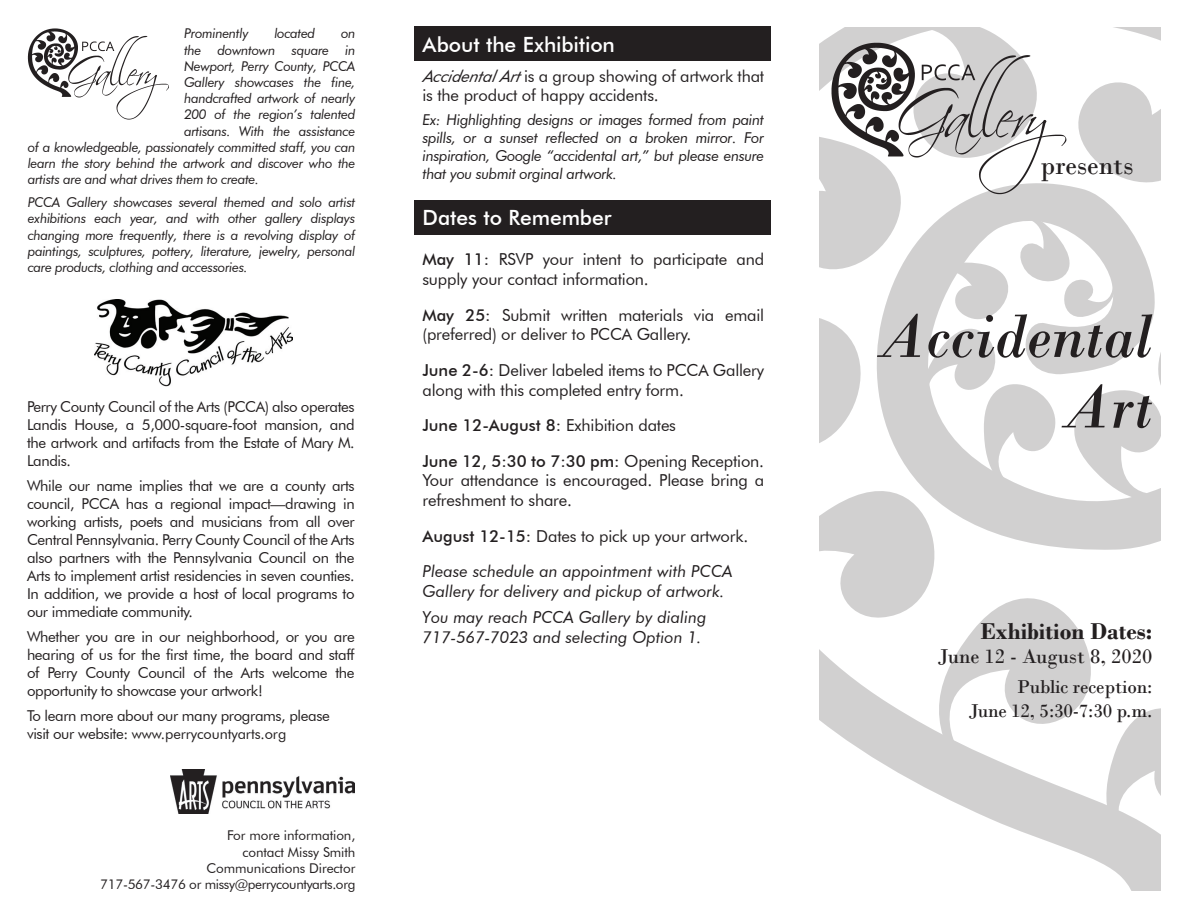
<style>
.page{position:relative;width:1188px;height:918px;background:#fff}
.page>*{position:absolute;margin:0;border:0;box-sizing:border-box;transform-origin:0 0}
.t1{font:italic 64.5px/70.5px "Bodoni";color:#231f20;text-align:right}
.t2{font:27px "Bodoni";color:#231f20}
.t3{font:700 24px "Bodoni";color:#231f20}
.t4{font:500 21px "Futura BT";letter-spacing:-.005em;color:#fff}
.t5{font:21px "Bodoni";color:#231f20}
.t6{font:19.5px/24px "Bodoni";letter-spacing:-.01em;color:#231f20;text-align:right}
.t7{font:16.5px/19.8px "Futura BT";letter-spacing:-.01em;color:#231f20}
.t8{font:italic 16.5px/35.5px "Futura BT";color:#231f20}
.t9{font:500 16.5px/35.5px "Futura BT";color:#231f20}
.t10{font:15px/18px "Futura BT";letter-spacing:-.025em;color:#231f20;text-align:justify}
.t11{font:italic 15px/18px "Futura BT";letter-spacing:-.025em;color:#231f20;text-align:justify}
.t12{font:14.55px "Futura BT";letter-spacing:-.005em;color:#231f20}
.t13{font:italic 13.5px/16.2px "Futura BT";letter-spacing:-.025em;color:#231f20;text-align:justify}
.t14{font:13.5px/16.2px "Futura BT";letter-spacing:-.005em;color:#231f20;text-align:right}
.s1{font-size:15px}
.s2{font-style:italic}
.s3{font-weight:500}
.s4{font-weight:400}
.s5{font-weight:500;font-style:normal}
.s6{font-style:normal}
</style>
<div class="page">
<svg style="left:819px;top:649px;width:342px;height:242px"></svg>
<svg style="left:926px;top:646px;width:214px;height:137px"></svg>
<svg style="left:1095px;top:653px;width:66px;height:217px"></svg>
<svg style="left:819px;top:27px;width:342px;height:619px"></svg>
<img style="left:95px;top:300px;width:197px;height:87px">
<div style="left:414px;top:26px;width:357px;height:35px;background:#231f20"></div>
<div style="left:414px;top:200px;width:357px;height:35px;background:#231f20"></div>
<img style="left:27px;top:29px;width:142px;height:91px">
<img style="left:831px;top:43px;width:237px;height:151px">
<img style="left:170px;top:769px;width:185px;height:45px">
<p class="t13" style="left:184px;top:25px;width:66px">Prominently</p>
<p class="t13" style="left:274px;top:25px;width:42px">located</p>
<p class="t13" style="left:341px;top:25px;width:16px">on</p>
<p class="t13" style="left:184px;top:42px;width:173px">the downtown square in</p>
<p class="t13" style="left:184px;top:58px;width:173px">Newport, Perry County, PCCA</p>
<p class="t13" style="left:184px;top:74px;width:173px">Gallery showcases the fine,</p>
<p class="t13" style="left:184px;top:90px;width:173px">handcrafted artwork of nearly</p>
<p class="t13" style="left:184px;top:106px;width:173px">200 of the region’s talented</p>
<p class="t13" style="left:184px;top:123px;width:173px">artisans. With the assistance</p>
<p class="t13" style="left:28px;top:139px;width:329px">of a knowledgeable, passionately committed staff, you can</p>
<p class="t13" style="left:28px;top:155px;width:329px">learn the story behind the artwork and discover who the</p>
<p class="t13" style="left:28px;top:171px;width:233px">artists are and what drives them to create.</p>
<p class="t13" style="left:28px;top:194px;width:329px">PCCA Gallery showcases several themed and solo artist exhibitions each year, and with other gallery displays changing more frequently, there is a revolving display of paintings, sculptures, pottery, literature, jewelry, personal care products, clothing and accessories.</p>
<p class="t10" style="left:27px;top:398px;width:329px">Perry County Council of the Arts (PCCA) also operates Landis House, a 5,000-square-foot mansion, and the artwork and artifacts from the Estate of Mary M.<br>Landis.</p>
<p class="t10" style="left:27px;top:477px;width:329px">While our name implies that we are a county arts council, PCCA has a regional impact—drawing in working artists, poets and musicians from all over Central Pennsylvania. Perry County Council of the Arts also partners with the Pennsylvania Council on the Arts to implement artist residencies in seven counties.<br>In addition, we provide a host of local programs to our immediate community.</p>
<p class="t10" style="left:27px;top:627px;width:329px">Whether you are in our neighborhood, or you are hearing of us for the first time, the board and staff of Perry County Council of the Arts welcome the opportunity to showcase your artwork!</p>
<p class="t10" style="left:27px;top:706px;width:304px">To learn more about our many programs, please</p>
<p class="t12" style="left:27px;top:725px;width:261px"><span class="s1">visit our website:</span> www.perrycountyarts.org</p>
<p class="t14" style="left:100px;top:827px;width:257px">For more information,<br>contact Missy Smith<br>Communications Director<br>717-567-3476 or missy@perrycountyarts.org</p>
<h3 class="t4" style="left:422px;top:31px;width:194px">About the Exhibition</h3>
<p class="t7" style="left:422px;top:66px;width:343px"><span class="s2">AccidentalArt</span>is a group showing of artwork that is the product of happy accidents.</p>
<p class="t11" style="left:422px;top:110px;width:343px">Ex: Highlighting designs or images formed from paint spills, or a sunset reflected on a broken mirror. For inspiration, Google “accidental art,” but please ensure that you submit orginal artwork.</p>
<h3 class="t4" style="left:422px;top:205px;width:191px">Dates to Remember</h3>
<p class="t7" style="left:422px;top:249px;width:343px"><span class="s3">May 11:</span> RSVP your intent to participate and supply your contact information.</p>
<p class="t7" style="left:422px;top:305px;width:343px"><span class="s3">May 25:</span> Submit written materials via email (preferred) or deliver to PCCA Gallery.</p>
<p class="t7" style="left:422px;top:360px;width:343px"><span class="s3">June 2-6:</span> Deliver labeled items to PCCA Gallery along with this completed entry form.</p>
<p class="t9" style="left:422px;top:407px;width:343px">June 12-August 8: <span class="s4">Exhibition dates<br></span>June 12, 5:30 to 7:30 pm: <span class="s4">Opening Reception.</span></p>
<p class="t7" style="left:422px;top:470px;width:343px">Your attendance is encouraged. Please bring a refreshment to share.</p>
<p class="t8" style="left:422px;top:518px;width:327px"><span class="s5">August 12-15:</span> <span class="s6">Dates to pick up your artwork.<br></span>Please schedule an appointment with PCCA</p>
<p class="t8" style="left:422px;top:578px;width:304px;line-height:26.5px">Gallery for delivery and pickup of artwork.<br>You may reach PCCA Gallery by dialing</p>
<p class="t8" style="left:422px;top:619px;width:281px">717-567-7023 and selecting Option 1.</p>
<h2 class="t2" style="left:1041px;top:149px;width:94px">presents</h2>
<h1 class="t1" style="left:877px;top:301px;width:277px">Accidental<br>Art</h1>
<h3 class="t3" style="left:980px;top:617px;width:173px">Exhibition Dates:</h3>
<h3 class="t5" style="left:937px;top:644px;width:216px">June 12 - August 8, 2020</h3>
<h3 class="t6" style="left:969px;top:675px;width:185px">Public reception:<br>June 12, 5:30-7:30 p.m.</h3>
</div>
